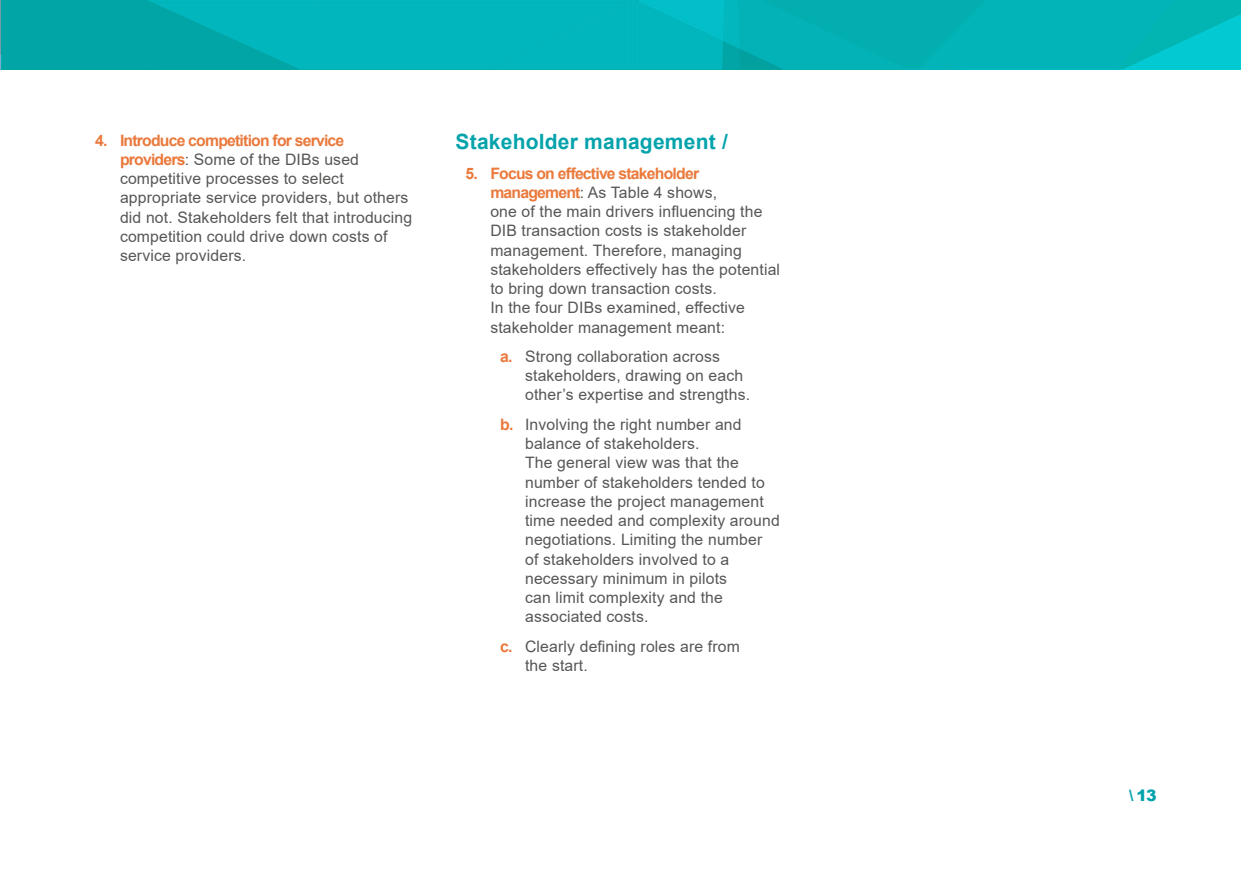
<style>
.page{position:relative;width:1241px;height:874px;background:#fff}
.page>*{position:absolute;margin:0;border:0;box-sizing:border-box;transform-origin:0 0}
.t1{font:700 21px "Arial";letter-spacing:.01em;color:#03a3ac}
.t2{font:15.75px/19.2px "Arial";letter-spacing:.01em;color:#575756}
.t3{font:900 15.75px "Arial";color:#03a3ac}
.s1{font-weight:700;color:#ea793c}
.s2{font-weight:700}
</style>
<div class="page">
<svg style="left:0;top:0;width:1240px;height:69px;background:#02b2b6"></svg>
<p class="t2" style="left:120px;top:130px;width:294px;text-indent:-25px"><span class="s1">4. Introduce competition for service providers</span>: Some of the DIBs used competitive processes to select appropriate service providers, but others did not. Stakeholders felt that introducing competition could drive down costs of service providers.</p>
<h2 class="t1" style="left:455px;top:127px;width:274px">Stakeholder management /</h2>
<p class="t2" style="left:490px;top:163px;width:291px;text-indent:-25px"><span class="s1">5. Focus on effective stakeholder management</span>: As Table 4 shows,<br>one of the main drivers influencing the DIB transaction costs is stakeholder management. Therefore, managing stakeholders effectively has the potential to bring down transaction costs.<br>In the four DIBs examined, effective stakeholder management meant:</p>
<p class="t2" style="left:525px;top:346px;width:226px;text-indent:-25px"><span class="s1">a.</span> Strong collaboration across stakeholders, drawing on each other’s expertise and strengths.</p>
<p class="t2" style="left:525px;top:414px;width:256px;text-indent:-25px"><span class="s1">b.</span> Involving the right number and balance of stakeholders.<br>The general view was that the number of stakeholders tended to increase the project management time needed and complexity around negotiations. Limiting the number<br>of stakeholders involved to a necessary minimum in pilots<br>can limit complexity and the associated costs.</p>
<p class="t2" style="left:525px;top:636px;width:216px;text-indent:-25px"><span class="s1">c.</span> Clearly defining roles are from the start.</p>
<p class="t3" style="left:1128px;top:783px;width:29px"><span class="s2">\</span> 13</p>
</div>
